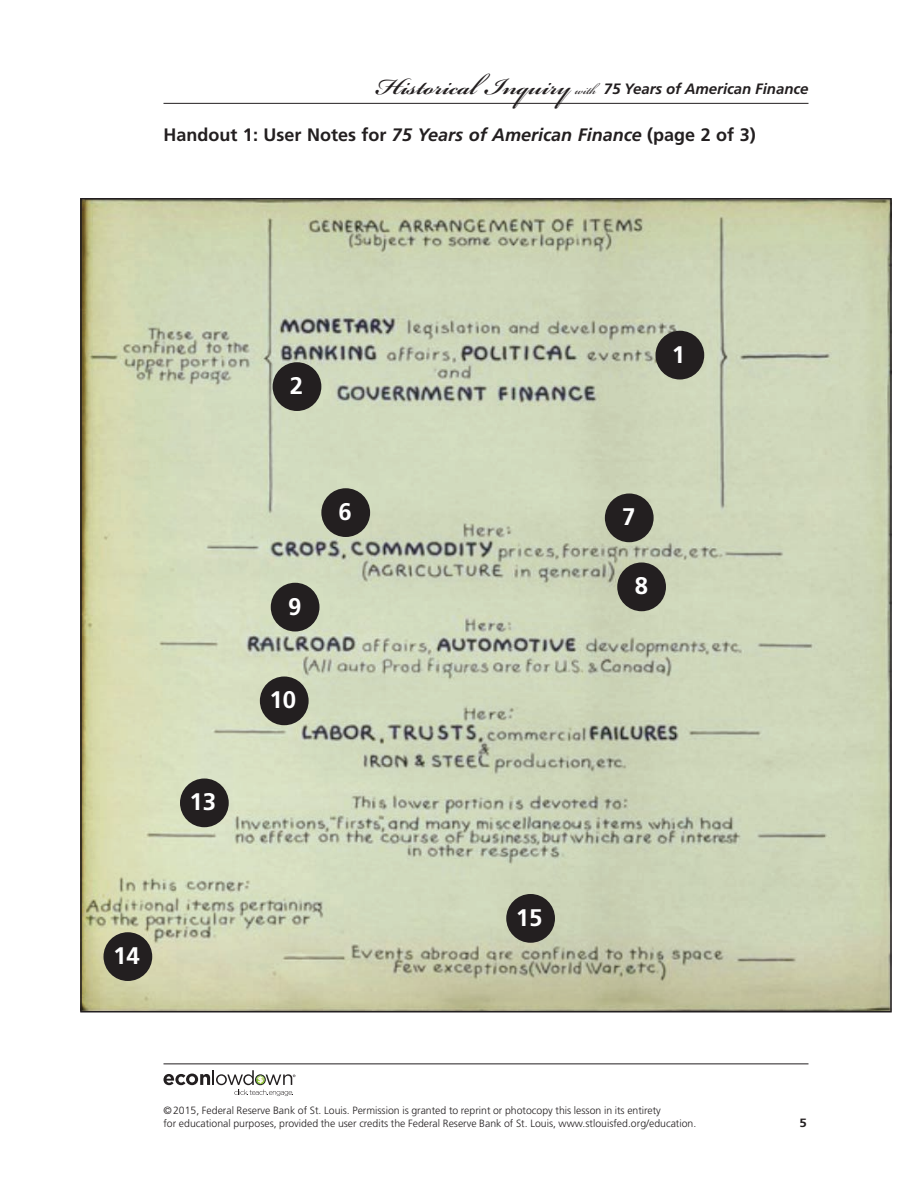
<style>
.page{position:relative;width:918px;height:1188px;background:#fff}
.page>*{position:absolute;margin:0;border:0;box-sizing:border-box;transform-origin:0 0}
.t1{font:700 24px "Frutiger";color:#fff}
.t2{font:700 18px "Frutiger";color:#231f20}
.t3{font:italic 700 15px "Frutiger";color:#231f20}
.t4{font:700 12px "Frutiger";color:#231f20;scale:1.1 1}
.t5{font:300 10.5px/13.5px "Frutiger";color:#231f20}
.s1{font-family:"Bickham Script MM 700 wt";font-weight:400;font-style:normal;font-size:36px}
.s2{font-family:"Bickham Script MM 400 wt";font-weight:400;font-style:normal;font-size:19.5px}
.s3{font-style:italic}
</style>
<div class="page">
<hr style="left:164px;top:1064px;width:645px;height:1px;background:#231f20">
<svg style="left:164px;top:1070px;width:131px;height:26px"></svg>
<hr style="left:164px;top:103px;width:645px;height:1px;background:#231f20">
<img style="left:83px;top:201px;width:806px;height:809px">
<div style="left:655px;top:331px;width:49px;height:49px;background:#231f20;border-radius:50%"></div>
<div style="left:273px;top:362px;width:48px;height:49px;background:#231f20;border-radius:50%"></div>
<div style="left:321px;top:488px;width:49px;height:49px;background:#231f20;border-radius:50%"></div>
<div style="left:605px;top:494px;width:49px;height:48px;background:#231f20;border-radius:50%"></div>
<div style="left:617px;top:562px;width:49px;height:49px;background:#231f20;border-radius:50%"></div>
<div style="left:271px;top:583px;width:48px;height:49px;background:#231f20;border-radius:50%"></div>
<div style="left:260px;top:676px;width:49px;height:49px;background:#231f20;border-radius:50%"></div>
<div style="left:180px;top:778px;width:49px;height:49px;background:#231f20;border-radius:50%"></div>
<div style="left:103px;top:932px;width:49px;height:49px;background:#231f20;border-radius:50%"></div>
<div style="left:506px;top:894px;width:49px;height:49px;background:#231f20;border-radius:50%"></div>
<h3 class="t3" style="left:376px;top:83px;width:434px"><span class="s1">Historical Inquiry</span> <span class="s2">with</span> 75 Years of American Finance</h3>
<h2 class="t2" style="left:164px;top:128px;width:594px">Handout 1: User Notes for <span class="s3">75 Years of American Finance</span> (page 2 of 3)</h2>
<h1 class="t1" style="left:190px;top:792px;width:28px">13</h1>
<h1 class="t1" style="left:113px;top:946px;width:28px">14</h1>
<h1 class="t1" style="left:290px;top:376px;width:15px">2</h1>
<h1 class="t1" style="left:672px;top:345px;width:15px">1</h1>
<h1 class="t1" style="left:288px;top:597px;width:15px">9</h1>
<h1 class="t1" style="left:269px;top:690px;width:28px">10</h1>
<h1 class="t1" style="left:339px;top:502px;width:15px">6</h1>
<h1 class="t1" style="left:622px;top:507px;width:15px">7</h1>
<h1 class="t1" style="left:635px;top:576px;width:15px">8</h1>
<h1 class="t1" style="left:516px;top:908px;width:28px">15</h1>
<p class="t5" style="left:163px;top:1104px;width:534px">©2015, Federal Reserve Bank of St. Louis. Permission is granted to reprint or photocopy this lesson in its entirety<br>for educational purposes, provided the user credits the Federal Reserve Bank of St. Louis, www.stlouisfed.org/education.</p>
<p class="t4" style="left:800px;top:1118px;width:8px">5</p>
</div>
